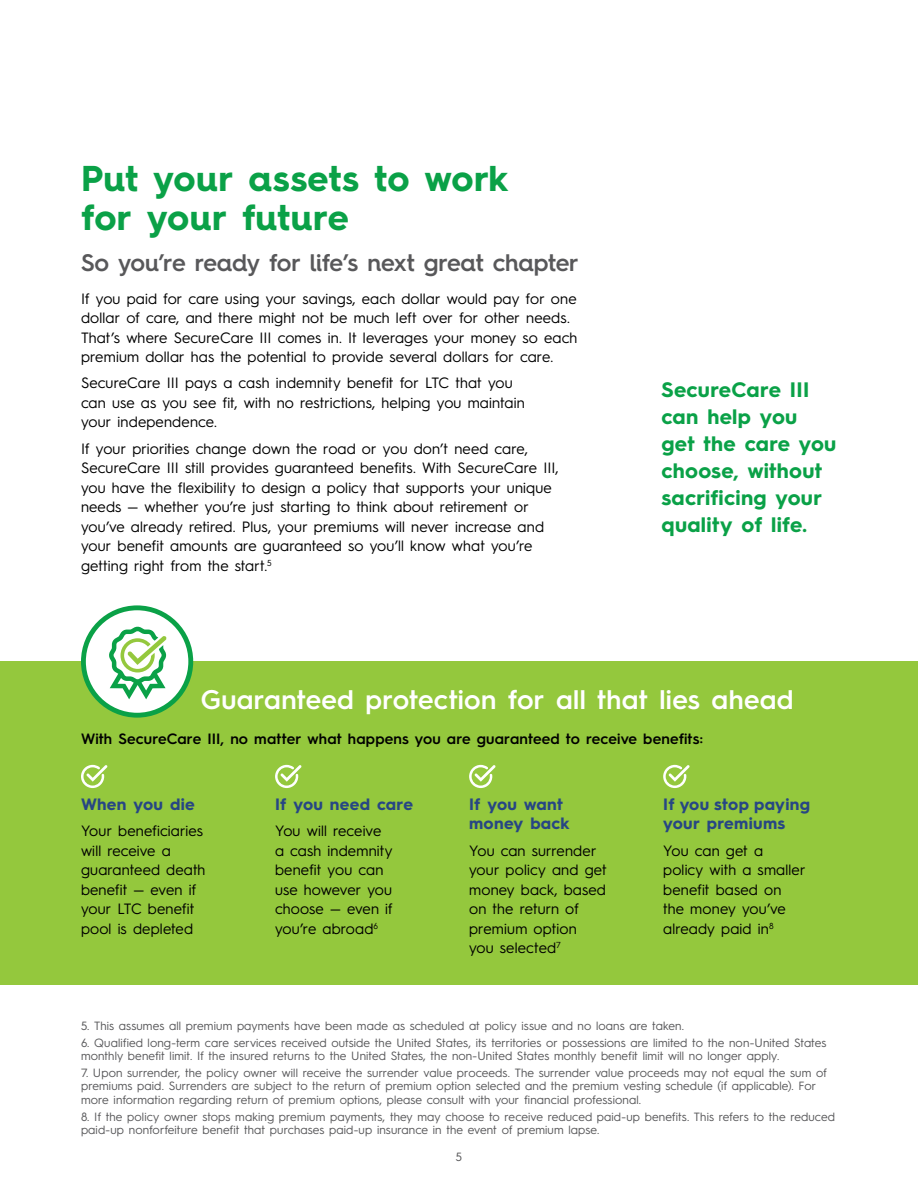
<style>
.page{position:relative;width:918px;height:1188px;background:#fff}
.page>*{position:absolute;margin:0;border:0;box-sizing:border-box;transform-origin:0 0}
.t1{font:700 36px/39px "Hurme Geometric Sans 4";letter-spacing:.005em;color:#0aa147}
.t2{font:600 27px "Hurme Geometric Sans 3";letter-spacing:.01em;color:#fff}
.t3{font:600 24px "Hurme Geometric Sans 4";letter-spacing:-.015em;color:#58585a}
.t4{font:700 21px/27px "Hurme Geometric Sans 3";letter-spacing:.01em;color:#0aa147}
.t5{font:700 16.5px/19.5px "Hurme Geometric Sans 3";letter-spacing:.015em;color:#274684}
.t6{font:15px/19.5px "Hurme Geometric Sans 3";letter-spacing:.01em;color:#000}
.t7{font:600 15px "Hurme Geometric Sans 3";letter-spacing:.01em;color:#000}
.t8{font:12px/13.5px "Hurme Geometric Sans 3";letter-spacing:.01em;color:#58585a}
</style>
<div class="page">
<div style="left:0;top:662px;width:918px;height:323px;background:#94c83d"></div>
<div style="left:83px;top:608px;width:108px;height:107px;background:#fff;border-radius:50%"></div>
<div style="left:81px;top:605px;width:112px;height:113px;border:5px solid #0aa147;border-radius:50%"></div>
<svg style="left:109px;top:627px;width:57px;height:72px"></svg>
<svg style="left:81px;top:765px;width:27px;height:23px"></svg>
<svg style="left:275px;top:765px;width:27px;height:23px"></svg>
<svg style="left:469px;top:765px;width:27px;height:23px"></svg>
<svg style="left:663px;top:765px;width:27px;height:23px"></svg>
<h1 class="t1" style="left:81px;top:158px;width:429px">Put your assets to work for your future</h1>
<h3 class="t3" style="left:81px;top:245px;width:499px">So you’re ready for life’s next great chapter</h3>
<p class="t6" style="left:81px;top:288px;width:498px">If you paid for care using your savings, each dollar would pay for one dollar of care, and there might not be much left over for other needs.<br>That’s where SecureCare III comes in. It leverages your money so each premium dollar has the potential to provide several dollars for care.</p>
<p class="t6" style="left:81px;top:372px;width:445px">SecureCare III pays a cash indemnity benefit for LTC that you can use as you see fit, with no restrictions, helping you maintain your independence.</p>
<p class="t6" style="left:81px;top:438px;width:479px">If your priorities change down the road or you don’t need care, SecureCare III still provides guaranteed benefits. With SecureCare III, you have the flexibility to design a policy that supports your unique needs — whether you’re just starting to think about retirement or you’ve already retired. Plus, your premiums will never increase and your benefit amounts are guaranteed so you’ll know what you’re getting right from the start.<sup>5</sup></p>
<h3 class="t4" style="left:662px;top:375px;width:176px">SecureCare III can help you<br>get the care you choose, without sacrificing your quality of life.</h3>
<h2 class="t2" style="left:201px;top:680px;width:594px">Guaranteed protection for all that lies ahead</h2>
<p class="t7" style="left:81px;top:728px;width:623px">With SecureCare III, no matter what happens you are guaranteed to receive benefits:</p>
<p class="t5" style="left:81px;top:793px;width:115px">When you die</p>
<p class="t6" style="left:81px;top:820px;width:126px">Your beneficiaries will receive a guaranteed death benefit — even if your LTC benefit pool is depleted</p>
<p class="t5" style="left:275px;top:793px;width:139px">If you need care</p>
<p class="t6" style="left:275px;top:820px;width:119px">You will receive a cash indemnity benefit you can use however you choose — even if you’re abroad<sup>6</sup></p>
<p class="t5" style="left:469px;top:793px;width:102px">If you want money back</p>
<p class="t6" style="left:469px;top:840px;width:139px">You can surrender your policy and get money back, based on the return of premium option<br>you selected<sup>7</sup></p>
<p class="t5" style="left:663px;top:793px;width:148px">If you stop paying your premiums</p>
<p class="t6" style="left:663px;top:840px;width:144px">You can get a policy with a smaller benefit based on the money you’ve already paid in<sup>8</sup></p>
<p class="t8" style="left:81px;top:1018px;width:605px">5. This assumes all premium payments have been made as scheduled at policy issue and no loans are taken.</p>
<p class="t8" style="left:81px;top:1035px;width:747px">6. Qualified long-term care services received outside the United States, its territories or possessions are limited to the non-United States monthly benefit limit. If the insured returns to the United States, the non-United States monthly benefit limit will no longer apply.</p>
<p class="t8" style="left:81px;top:1065px;width:747px">7. Upon surrender, the policy owner will receive the surrender value proceeds. The surrender value proceeds may not equal the sum of premiums paid. Surrenders are subject to the return of premium option selected and the premium vesting schedule (if applicable). For more information regarding return of premium options, please consult with your financial professional.</p>
<p class="t8" style="left:81px;top:1109px;width:755px">8. If the policy owner stops making premium payments, they may choose to receive reduced paid-up benefits. This refers to the reduced paid-up nonforfeiture benefit that purchases paid-up insurance in the event of premium lapse.</p>
<p class="t8" style="left:456px;top:1149px;width:8px">5</p>
</div>
